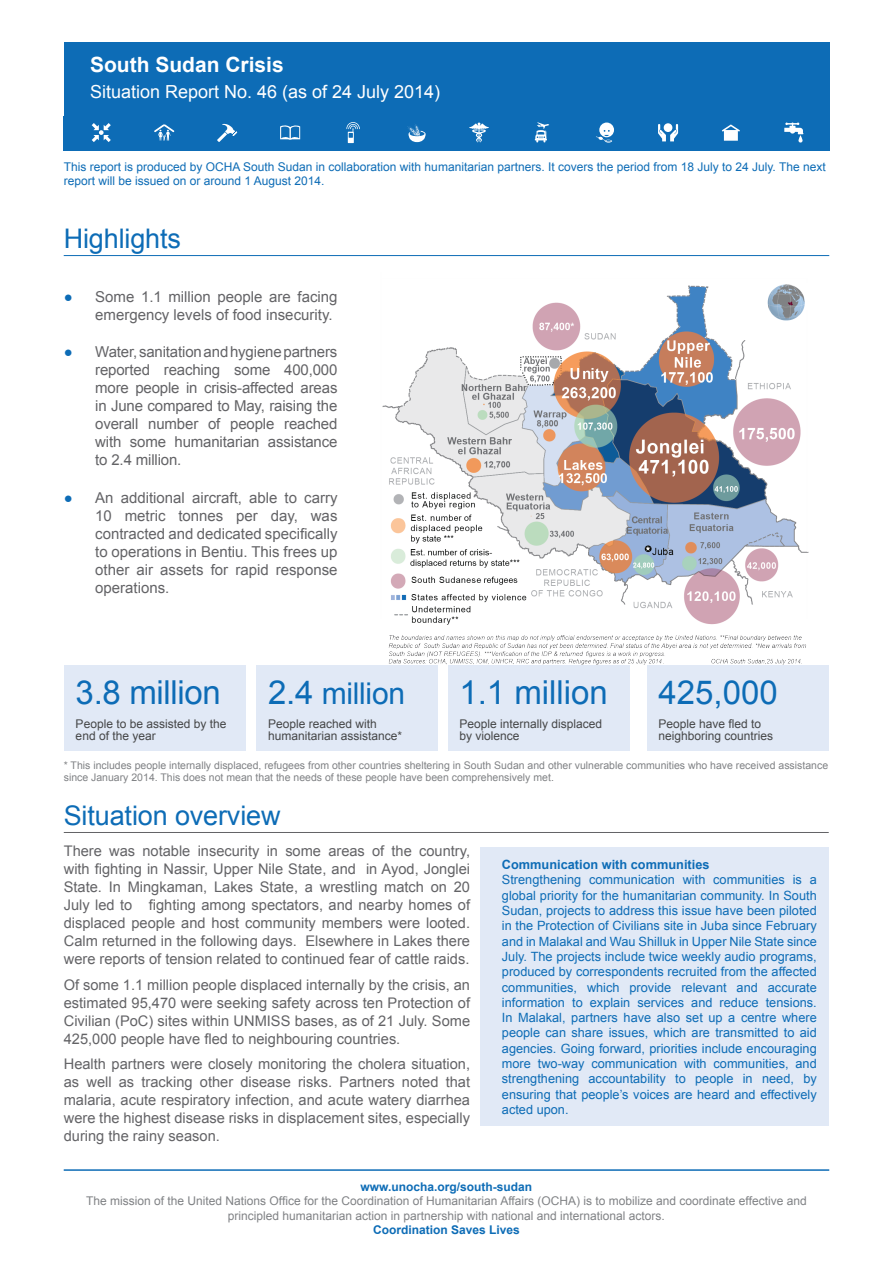
<style>
.page{position:relative;width:893px;height:1263px;background:#fff}
.page>*{position:absolute;margin:0;border:0;box-sizing:border-box;transform-origin:0 0}
.t1{font:33px "Arial";color:#0d6cb6}
.t2{font:30px "Arial";letter-spacing:-.01em;color:#0d6cb6}
.t3{font:27px "Arial";letter-spacing:-.005em;color:#0d6cb6}
.t4{font:700 21px "Arial";color:#fff}
.t5{font:18px "Arial";color:#fff}
.t6{font:15px/18px "Arial";color:#636366;text-align:justify}
.t7{font:14.7px/18px "Arial";color:#636366;text-align:justify}
.t8{font:12.75px/15.3px "Arial";color:#0d6cb6;text-align:justify}
.t9{font:700 12.75px "Arial";color:#0d6cb6}
.t10{font:12px/14.4px "Arial";color:#808285;text-align:center}
.t11{font:12px/14.4px "Arial";color:#0d6cb6}
.t12{font:12px/12px "Arial";color:#454647}
.t13{font:700 12px "Arial";color:#0d6cb6}
.t14{font:10.5px/12.6px "Arial";color:#808285}
.s1{color:#0d6cb6}
.s2{font-size:33px}
</style>
<div class="page">
<div style="left:64px;top:42px;width:765px;height:108px;background:#0d6cb6"></div>
<hr style="left:64px;top:255px;width:765px;height:1px;background:#0d6cb6">
<hr style="left:64px;top:1169px;width:765px;height:2px;background:#0d6cb6">
<svg style="left:658px;top:123px;width:20px;height:18px"></svg>
<svg style="left:154px;top:124px;width:20px;height:17px"></svg>
<svg style="left:217px;top:124px;width:20px;height:18px"></svg>
<svg style="left:280px;top:125px;width:20px;height:15px"></svg>
<svg style="left:784px;top:123px;width:19px;height:20px"></svg>
<svg style="left:722px;top:124px;width:18px;height:17px"></svg>
<svg style="left:346px;top:122px;width:14px;height:21px"></svg>
<svg style="left:469px;top:123px;width:20px;height:20px"></svg>
<svg style="left:535px;top:122px;width:14px;height:20px"></svg>
<svg style="left:407px;top:124px;width:19px;height:18px"></svg>
<svg style="left:596px;top:123px;width:18px;height:20px"></svg>
<svg style="left:92px;top:123px;width:19px;height:19px"></svg>
<hr style="left:64px;top:832px;width:765px;height:1px;background:#636366">
<div style="left:64px;top:666px;width:182px;height:85px;background:#e1e9f6"></div>
<div style="left:256px;top:666px;width:182px;height:85px;background:#e1e9f6"></div>
<div style="left:448px;top:666px;width:181px;height:85px;background:#e1e9f6"></div>
<div style="left:647px;top:666px;width:182px;height:85px;background:#e1e9f6"></div>
<div style="left:481px;top:847px;width:348px;height:278px;background:#e1e9f6"></div>
<img style="left:382px;top:284px;width:427px;height:381px">
<h3 class="t4" style="left:90px;top:51px;width:195px">South Sudan Crisis</h3>
<p class="t5" style="left:90px;top:80px;width:352px">Situation Report No. 46 (as of 24 July 2014)</p>
<p class="t11" style="left:64px;top:159px;width:763px">This report is produced by OCHA South Sudan in collaboration with humanitarian partners. It covers the period from 18 July to 24 July. The next report will be issued on or around 1 August 2014.</p>
<h3 class="t3" style="left:64px;top:220px;width:119px">Highlights</h3>
<p class="t6" style="left:95px;top:288px;width:244px;text-indent:-32px"><span class="s1">●</span> Some 1.1 million people are facing emergency levels of food insecurity.</p>
<p class="t6" style="left:95px;top:343px;width:244px;text-indent:-32px"><span class="s1">●</span> Water, sanitation and hygiene partners reported reaching some 400,000 more people in crisis-affected areas in June compared to May, raising the overall number of people reached with some humanitarian assistance to 2.4 million.</p>
<p class="t6" style="left:95px;top:489px;width:244px;text-indent:-31px"><span class="s1">●</span> An additional aircraft, able to carry 10 metric tonnes per day, was contracted and dedicated specifically to operations in Bentiu. This frees up other air assets for rapid response operations.</p>
<h1 class="t1" style="left:659px;top:671px;width:121px">425,000</h1>
<p class="t12" style="left:659px;top:718px;width:116px">People have fled to neighboring countries</p>
<p class="t14" style="left:64px;top:759px;width:766px">* This includes people internally displaced, refugees from other countries sheltering in South Sudan and other vulnerable communities who have received assistance since January 2014. This does not mean that the needs of these people have been comprehensively met.</p>
<h1 class="t1" style="left:76px;top:671px;width:147px">3.8 million</h1>
<p class="t12" style="left:76px;top:718px;width:152px">People to be assisted by the end of the year</p>
<h2 class="t2" style="left:268px;top:674px;width:138px"><span class="s2">2.4</span> million</h2>
<p class="t12" style="left:268px;top:718px;width:136px">People reached with humanitarian assistance*</p>
<h1 class="t1" style="left:459px;top:671px;width:150px">1.1 million</h1>
<p class="t12" style="left:459px;top:718px;width:144px">People internally displaced by violence</p>
<h3 class="t3" style="left:64px;top:797px;width:218px">Situation overview</h3>
<p class="t7" style="left:64px;top:842px;width:408px">There was notable insecurity in some areas of the country, with fighting in Nassir, Upper Nile State, and in Ayod, Jonglei State. In Mingkaman, Lakes State, a wrestling match on 20<br>July led to fighting among spectators, and nearby homes of displaced people and host community members were looted.<br>Calm returned in the following days. Elsewhere in Lakes there were reports of tension related to continued fear of cattle raids.</p>
<p class="t7" style="left:64px;top:976px;width:408px">Of some 1.1 million people displaced internally by the crisis, an estimated 95,470 were seeking safety across ten Protection of Civilian (PoC) sites within UNMISS bases, as of 21 July. Some 425,000 people have fled to neighbouring countries.</p>
<p class="t7" style="left:64px;top:1055px;width:408px">Health partners were closely monitoring the cholera situation, as well as tracking other disease risks. Partners noted that malaria, acute respiratory infection, and acute watery diarrhea were the highest disease risks in displacement sites, especially during the rainy season.</p>
<p class="t9" style="left:502px;top:856px;width:209px">Communication with communities</p>
<p class="t8" style="left:502px;top:872px;width:316px">Strengthening communication with communities is a global priority for the humanitarian community. In South Sudan, projects to address this issue have been piloted in the Protection of Civilians site in Juba since February and in Malakal and Wau Shilluk in Upper Nile State since July. The projects include twice weekly audio programs, produced by correspondents recruited from the affected communities, which provide relevant and accurate information to explain services and reduce tensions.<br>In Malakal, partners have also set up a centre where people can share issues, which are transmitted to aid agencies. Going forward, priorities include encouraging more two-way communication with communities, and strengthening accountability to people in need, by ensuring that people’s voices are heard and effectively acted upon.</p>
<p class="t13" style="left:361px;top:1178px;width:173px">www.unocha.org/south-sudan</p>
<p class="t10" style="left:86px;top:1194px;width:722px">The mission of the United Nations Office for the Coordination of Humanitarian Affairs (OCHA) is to mobilize and coordinate effective and principled humanitarian action in partnership with national and international actors.</p>
<p class="t13" style="left:373px;top:1222px;width:148px">Coordination Saves Lives</p>
</div>
